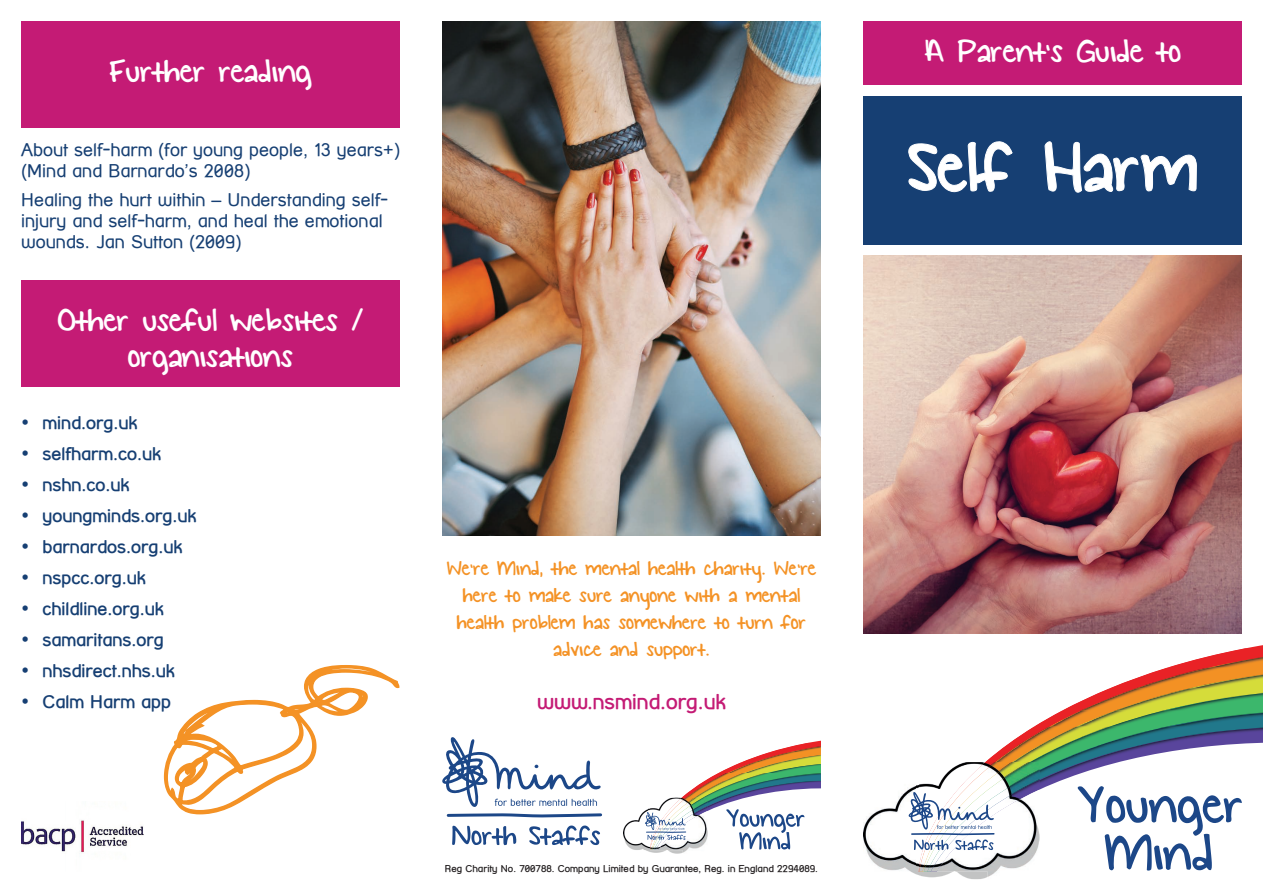
<style>
.page{position:relative;width:1263px;height:893px;background:#fff}
.page>*{position:absolute;margin:0;border:0;box-sizing:border-box;transform-origin:0 0}
.t1{font:78px "KG Small Town Southern Girl";color:#fff}
.t2{font:36px/36px "KG Small Town Southern Girl";letter-spacing:-.01em;color:#fff;text-align:center}
.t3{font:22.5px/27px "KG Small Town Southern Girl";letter-spacing:-.01em;color:#f49225;text-align:center}
.t4{font:700 21px "Street Corner";color:#c41b75}
.t5{font:18px/21px "Street Corner";color:#163f73}
.t6{font:700 18px "Street Corner";color:#163f73}
.t7{font:700 9.75px "Street Corner";color:#231f20}
</style>
<div class="page">
<svg style="left:442px;top:737px;width:160px;height:81px"></svg>
<svg style="left:452px;top:826px;width:64px;height:19px"></svg>
<svg style="left:529px;top:825px;width:71px;height:20px"></svg>
<img style="left:623px;top:813px;width:19px;height:37px">
<svg style="left:642px;top:740px;width:179px;height:114px"></svg>
<div style="left:21px;top:281px;width:379px;height:106px;background:#c41b75"></div>
<div style="left:21px;top:21px;width:379px;height:107px;background:#c41b75"></div>
<svg style="left:163px;top:665px;width:236px;height:150px"></svg>
<img style="left:21px;top:820px;width:123px;height:33px">
<img style="left:442px;top:21px;width:379px;height:515px">
<img style="left:1242px;top:648px;width:21px;height:1px">
<svg style="left:1166px;top:649px;width:97px;height:19px"></svg>
<img style="left:1142px;top:668px;width:121px;height:8px">
<img style="left:1189px;top:675px;width:74px;height:1px">
<svg style="left:1108px;top:676px;width:155px;height:13px;background:#d99042"></svg>
<img style="left:1075px;top:701px;width:6px;height:3px">
<img style="left:1081px;top:689px;width:34px;height:15px">
<img style="left:1115px;top:689px;width:148px;height:15px">
<img style="left:1163px;top:693px;width:100px;height:11px">
<svg style="left:1061px;top:704px;width:202px;height:7px"></svg>
<img style="left:1034px;top:718px;width:15px;height:9px">
<img style="left:1049px;top:711px;width:27px;height:16px">
<img style="left:1076px;top:711px;width:33px;height:16px">
<img style="left:1109px;top:711px;width:154px;height:16px">
<img style="left:1167px;top:713px;width:96px;height:14px">
<img style="left:1021px;top:729px;width:9px;height:6px">
<img style="left:1040px;top:728px;width:223px;height:7px">
<svg style="left:995px;top:735px;width:268px;height:55px"></svg>
<img style="left:864px;top:789px;width:45px;height:82px">
<img style="left:995px;top:762px;width:45px;height:8px">
<img style="left:995px;top:770px;width:45px;height:10px">
<img style="left:995px;top:780px;width:45px;height:9px">
<img style="left:995px;top:789px;width:45px;height:84px">
<svg style="left:1077px;top:786px;width:165px;height:85px"></svg>
<svg style="left:909px;top:754px;width:86px;height:126px"></svg>
<div style="left:863px;top:21px;width:379px;height:64px;background:#c41b75"></div>
<div style="left:863px;top:96px;width:379px;height:149px;background:#163f73"></div>
<svg style="left:908px;top:141px;width:105px;height:52px"></svg>
<svg style="left:1044px;top:141px;width:153px;height:52px"></svg>
<img style="left:863px;top:255px;width:379px;height:379px">
<h2 class="t2" style="left:109px;top:55px;width:204px">Further reading</h2>
<p class="t5" style="left:21px;top:139px;width:380px">About self-harm (for young people, 13 years+) (Mind and Barnardo’s 2008)</p>
<p class="t5" style="left:21px;top:189px;width:368px">Healing the hurt within – Understanding self&shy;injury and self-harm, and heal the emotional wounds. Jan Sutton (2009)</p>
<h2 class="t2" style="left:58px;top:304px;width:307px">Other useful websites / organisations</h2>
<p class="t6" style="left:21px;top:412px;width:118px">• mind.org.uk</p>
<p class="t6" style="left:21px;top:443px;width:141px">• selfharm.co.uk</p>
<p class="t6" style="left:21px;top:474px;width:110px">• nshn.co.uk</p>
<p class="t6" style="left:21px;top:505px;width:177px">• youngminds.org.uk</p>
<p class="t6" style="left:21px;top:536px;width:163px">• barnardos.org.uk</p>
<p class="t6" style="left:21px;top:567px;width:126px">• nspcc.org.uk</p>
<p class="t6" style="left:21px;top:598px;width:144px">• childline.org.uk</p>
<p class="t6" style="left:21px;top:629px;width:144px">• samaritans.org</p>
<p class="t6" style="left:21px;top:660px;width:155px">• nhsdirect.nhs.uk</p>
<p class="t6" style="left:21px;top:691px;width:151px">• Calm Harm app</p>
<p class="t3" style="left:447px;top:555px;width:371px">We’re Mind, the mental health charity. We’re here to make sure anyone with a mental health problem has somewhere to turn for advice and support.</p>
<p class="t4" style="left:537px;top:690px;width:190px">www.nsmind.org.uk</p>
<p class="t7" style="left:445px;top:863px;width:375px">Reg Charity No. 700788. Company Limited by Guarantee, Reg. in England 2294089.</p>
<h2 class="t2" style="left:924px;top:35px;width:259px">A Parent’s Guide to</h2>
<h1 class="t1" style="left:907px;top:126px;width:292px">Self Harm</h1>
</div>
